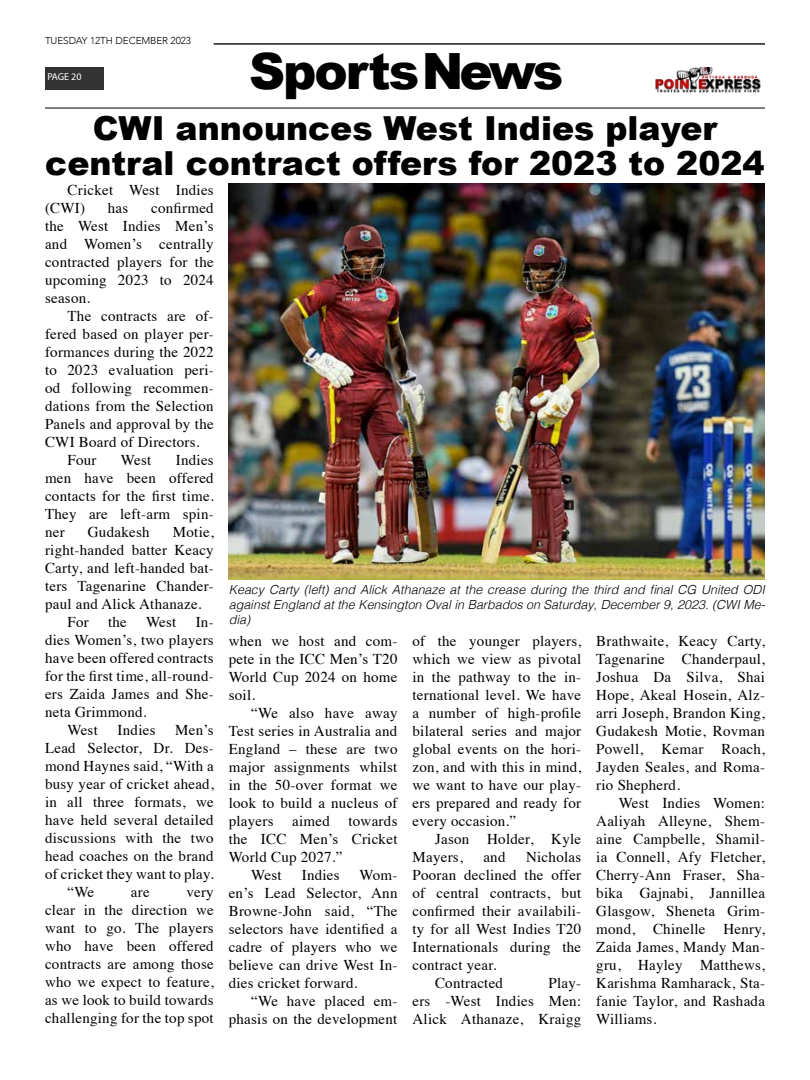
<style>
.page{position:relative;width:810px;height:1080px;background:#fff}
.page>*{position:absolute;margin:0;border:0;box-sizing:border-box;transform-origin:0 0}
.t1{font:900 50px "Arial";letter-spacing:-.04em;color:#000}
.t2{font:900 33.12px/35px "Arial";color:#000;text-align:center}
.t3{font:15px/18px "Times";letter-spacing:.015em;color:#000;text-align:justify}
.t4{font:italic 300 12.5px/15px "Helvetica";color:#000;text-align:justify}
.t5{font:300 10px "Avenir";letter-spacing:-.01em;color:#000}
.t6{font:10px "Myriad Pro";letter-spacing:-.005em;color:#fff}
</style>
<div class="page">
<div style="left:45px;top:67px;width:58px;height:22px;background:#333"></div>
<img style="left:656px;top:67px;width:105px;height:25px">
<hr style="left:45px;top:107px;width:720px;height:2px;background:#333">
<hr style="left:214px;top:43px;width:551px;height:2px;background:#333">
<img style="left:228px;top:184px;width:536px;height:396px">
<p class="t5" style="left:45px;top:34px;width:148px">TUESDAY 12TH DECEMBER 2023</p>
<p class="t6" style="left:47px;top:71px;width:36px">PAGE 20</p>
<h1 class="t1" style="left:249px;top:35px;width:316px">SportsNews</h1>
<h2 class="t2" style="left:45px;top:110px;width:721px">CWI announces West Indies player central contract offers for 2023 to 2024</h2>
<p class="t3" style="left:45px;top:180px;width:170px;text-indent:22px">Cricket West Indies (CWI)</p>
<p class="t3" style="left:45px;top:198px;width:170px;text-indent:106px">confirmed the West Indies Men’s and Women’s centrally contracted players for the upcoming 2023 to 2024 season.</p>
<p class="t3" style="left:68px;top:306px;width:148px">The contracts are of-</p>
<p class="t3" style="left:45px;top:324px;width:170px">fered based on player per-</p>
<p class="t3" style="left:45px;top:342px;width:170px">formances during the 2022</p>
<p class="t3" style="left:45px;top:360px;width:170px">to 2023 evaluation peri-</p>
<p class="t3" style="left:45px;top:378px;width:170px">od following recommen-</p>
<p class="t3" style="left:45px;top:396px;width:170px">dations from the Selection</p>
<p class="t3" style="left:45px;top:414px;width:170px">Panels and approval by the</p>
<p class="t3" style="left:45px;top:432px;width:156px">CWI Board of Directors.</p>
<p class="t3" style="left:68px;top:450px;width:31px">Four</p>
<p class="t3" style="left:121px;top:450px;width:32px">West</p>
<p class="t3" style="left:108px;top:198px;width:22px">has</p>
<p class="t3" style="left:45px;top:450px;width:170px;text-indent:131px">Indies men have been offered contacts for the first time.<br>They are left-arm spin&shy;ner</p>
<p class="t3" style="left:88px;top:522px;width:63px">Gudakesh</p>
<p class="t3" style="left:173px;top:522px;width:42px">Motie,</p>
<p class="t3" style="left:45px;top:540px;width:170px">right-handed batter Keacy</p>
<p class="t3" style="left:45px;top:558px;width:170px">Carty, and left-handed bat-</p>
<p class="t3" style="left:45px;top:576px;width:170px">ters Tagenarine Chander-</p>
<p class="t3" style="left:45px;top:594px;width:158px">paul and Alick Athanaze.</p>
<p class="t3" style="left:68px;top:612px;width:23px">For</p>
<p class="t3" style="left:108px;top:612px;width:20px">the</p>
<p class="t3" style="left:146px;top:612px;width:32px">West</p>
<p class="t3" style="left:196px;top:612px;width:20px">In-</p>
<p class="t3" style="left:45px;top:630px;width:170px">dies Women’s, two players</p>
<p class="t3" style="left:45px;top:648px;width:170px">have been offered contracts</p>
<p class="t3" style="left:45px;top:666px;width:170px">for the first time, all-round-</p>
<p class="t3" style="left:45px;top:684px;width:170px">ers Zaida James and She-</p>
<p class="t3" style="left:45px;top:702px;width:103px">neta Grimmond.</p>
<p class="t3" style="left:68px;top:720px;width:32px">West</p>
<p class="t3" style="left:118px;top:720px;width:39px">Indies</p>
<p class="t3" style="left:175px;top:720px;width:40px">Men’s</p>
<p class="t3" style="left:45px;top:738px;width:170px">Lead Selector, Dr. Des-</p>
<p class="t3" style="left:45px;top:756px;width:170px">mond Haynes said, “With a</p>
<p class="t3" style="left:45px;top:774px;width:170px">busy year of cricket ahead,</p>
<p class="t3" style="left:45px;top:792px;width:170px">in all three formats, we</p>
<p class="t3" style="left:45px;top:810px;width:170px">have held several detailed</p>
<p class="t3" style="left:45px;top:828px;width:170px">discussions with the two</p>
<p class="t3" style="left:45px;top:846px;width:170px">head coaches on the brand</p>
<p class="t3" style="left:45px;top:864px;width:170px">of cricket they want to play.</p>
<p class="t3" style="left:68px;top:882px;width:28px">“We</p>
<p class="t3" style="left:131px;top:882px;width:20px">are</p>
<p class="t3" style="left:45px;top:882px;width:170px;text-indent:141px">very clear in the direction we want to go. The players who have been offered contracts are among those who we expect to feature, as we look to build towards challenging for the top spot</p>
<p class="t4" style="left:229px;top:581px;width:538px">Keacy Carty (left) and Alick Athanaze at the crease during the third and final CG United ODI against England at the Kensington Oval in Barbados on Saturday, December 9, 2023. (CWI Me&shy;dia)</p>
<p class="t3" style="left:229px;top:631px;width:170px">when we host and com&shy;pete in the ICC Men’s T20<br>World Cup 2024 on home soil.</p>
<p class="t3" style="left:251px;top:703px;width:148px">“We also have away</p>
<p class="t3" style="left:229px;top:721px;width:170px">Test series in Australia and</p>
<p class="t3" style="left:229px;top:739px;width:170px">England – these are two</p>
<p class="t3" style="left:229px;top:757px;width:170px">major assignments whilst</p>
<p class="t3" style="left:229px;top:775px;width:170px">in the 50-over format we</p>
<p class="t3" style="left:229px;top:793px;width:170px">look to build a nucleus of</p>
<p class="t3" style="left:229px;top:811px;width:170px">players aimed towards</p>
<p class="t3" style="left:229px;top:829px;width:170px">the ICC Men’s Cricket</p>
<p class="t3" style="left:229px;top:847px;width:115px">World Cup 2027.”</p>
<p class="t3" style="left:251px;top:865px;width:32px">West</p>
<p class="t3" style="left:302px;top:865px;width:39px">Indies</p>
<p class="t3" style="left:229px;top:865px;width:170px;text-indent:131px">Wom&shy;en’s Lead Selector, Ann Browne-John said, “The selectors have identified a cadre of players who we believe can drive West In&shy;dies cricket forward.</p>
<p class="t3" style="left:229px;top:991px;width:170px;text-align:right">“We have placed em&shy;phasis on the development</p>
<p class="t3" style="left:413px;top:631px;width:170px">of the younger players, which we view as pivotal in the pathway to the in&shy;ternational level. We have a number of high-profile bilateral series and major global events on the hori&shy;zon, and with this in mind, we want to have our play&shy;ers prepared and ready for every occasion.”</p>
<p class="t3" style="left:413px;top:829px;width:170px;text-indent:22px">Jason Holder, Kyle<br>Mayers,</p>
<p class="t3" style="left:483px;top:847px;width:24px">and</p>
<p class="t3" style="left:526px;top:847px;width:57px">Nicholas</p>
<p class="t3" style="left:413px;top:865px;width:170px">Pooran declined the offer</p>
<p class="t3" style="left:413px;top:883px;width:170px">of central contracts, but</p>
<p class="t3" style="left:413px;top:901px;width:170px">confirmed their availabili-</p>
<p class="t3" style="left:413px;top:919px;width:170px">ty for all West Indies T20</p>
<p class="t3" style="left:413px;top:937px;width:170px">Internationals during the</p>
<p class="t3" style="left:413px;top:955px;width:86px">contract year.</p>
<p class="t3" style="left:435px;top:973px;width:70px">Contracted</p>
<p class="t3" style="left:413px;top:973px;width:170px;text-indent:136px">Play&shy;ers -West Indies Men:<br>Alick Athanaze, Kraigg</p>
<p class="t3" style="left:596px;top:631px;width:170px">Brathwaite, Keacy Carty, Tagenarine Chanderpaul, Joshua Da Silva, Shai Hope, Akeal Hosein, Alz&shy;arri Joseph, Brandon King, Gudakesh Motie, Rovman Powell, Kemar Roach, Jayden Seales, and Roma&shy;rio Shepherd.</p>
<p class="t3" style="left:596px;top:793px;width:170px;text-indent:22px">West Indies Women:<br>Aaliyah Alleyne, Shem&shy;aine Campbelle, Shamil&shy;ia Connell, Afy Fletcher, Cherry-Ann Fraser, Sha&shy;bika Gajnabi, Jannillea Glasgow, Sheneta Grim&shy;mond, Chinelle Henry, Zaida James, Mandy Man&shy;gru, Hayley Matthews, Karishma Ramharack, Sta&shy;fanie Taylor, and Rashada Williams.</p>
</div>
